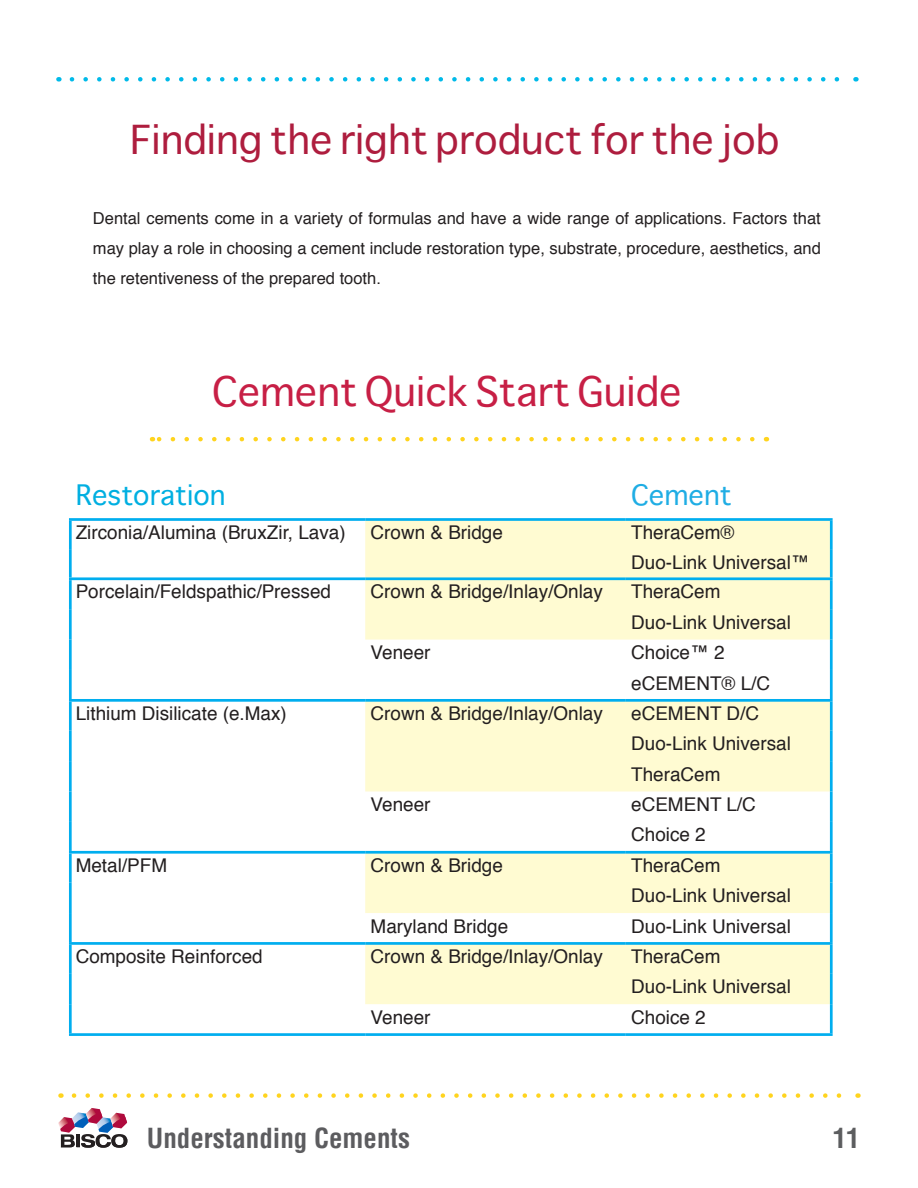
<style>
.page{position:relative;width:918px;height:1188px;background:#fff}
.page>*{position:absolute;margin:0;border:0;box-sizing:border-box;transform-origin:0 0}
.t1{font:39px "Sathu";color:#ae1d3e}
.t2{font:39px "Sathu";color:#c71f45}
.t3{font:700 condensed 27px "Helvetica";color:#5c5c5f}
.t4{font:27px "Sathu";color:#00afe1}
.t5{font:27px "Sathu";color:#1fade4}
.t6{font:700 condensed 27px "Helvetica";color:#5c5d5f}
.t7{font:18.9px "Helvetica";color:#231f20}
.t8{font:16.5px/30px "Helvetica";color:#231f20;text-align:justify}
</style>
<div class="page">
<svg style="left:74px;top:1093px;width:768px;height:5px"></svg>
<svg style="left:58px;top:1108px;width:69px;height:40px"></svg>
<svg style="left:72px;top:77px;width:768px;height:5px"></svg>
<svg style="left:365px;top:521px;width:465px;height:483px;fill:#fffbd2"></svg>
<hr style="left:69px;top:580px;width:3px;height:29px;background:#00aeef">
<hr style="left:69px;top:609px;width:3px;height:31px;background:#00aeef">
<hr style="left:69px;top:640px;width:3px;height:30px;background:#00aeef">
<hr style="left:69px;top:670px;width:3px;height:29px;background:#00aeef">
<hr style="left:365px;top:699px;width:261px;height:3px;background:#00aeef">
<hr style="left:830px;top:580px;width:3px;height:29px;background:#00aeef">
<hr style="left:830px;top:609px;width:3px;height:31px;background:#00aeef">
<hr style="left:830px;top:640px;width:3px;height:30px;background:#00aeef">
<hr style="left:830px;top:670px;width:3px;height:29px;background:#00aeef">
<hr style="left:69px;top:699px;width:296px;height:3px;background:#00aeef">
<hr style="left:69px;top:702px;width:3px;height:29px;background:#00aeef">
<hr style="left:69px;top:731px;width:3px;height:30px;background:#00aeef">
<hr style="left:69px;top:761px;width:3px;height:31px;background:#00aeef">
<hr style="left:69px;top:792px;width:3px;height:30px;background:#00aeef">
<hr style="left:69px;top:822px;width:3px;height:29px;background:#00aeef">
<hr style="left:626px;top:699px;width:207px;height:3px;background:#00aeef">
<hr style="left:830px;top:702px;width:3px;height:29px;background:#00aeef">
<hr style="left:830px;top:731px;width:3px;height:30px;background:#00aeef">
<hr style="left:830px;top:761px;width:3px;height:31px;background:#00aeef">
<hr style="left:365px;top:851px;width:261px;height:3px;background:#00aeef">
<hr style="left:830px;top:792px;width:3px;height:30px;background:#00aeef">
<hr style="left:830px;top:822px;width:3px;height:29px;background:#00aeef">
<hr style="left:69px;top:851px;width:296px;height:3px;background:#00aeef">
<hr style="left:69px;top:854px;width:3px;height:29px;background:#00aeef">
<hr style="left:69px;top:883px;width:3px;height:30px;background:#00aeef">
<hr style="left:69px;top:913px;width:3px;height:29px;background:#00aeef">
<hr style="left:365px;top:942px;width:261px;height:3px;background:#00aeef">
<hr style="left:626px;top:851px;width:207px;height:3px;background:#00aeef">
<hr style="left:830px;top:854px;width:3px;height:29px;background:#00aeef">
<hr style="left:830px;top:883px;width:3px;height:30px;background:#00aeef">
<hr style="left:830px;top:913px;width:3px;height:29px;background:#00aeef">
<hr style="left:69px;top:942px;width:296px;height:3px;background:#00aeef">
<hr style="left:69px;top:945px;width:3px;height:29px;background:#00aeef">
<hr style="left:69px;top:974px;width:3px;height:30px;background:#00aeef">
<hr style="left:69px;top:1004px;width:3px;height:29px;background:#00aeef">
<hr style="left:69px;top:1033px;width:296px;height:3px;background:#00aeef">
<hr style="left:626px;top:942px;width:207px;height:3px;background:#00aeef">
<hr style="left:830px;top:945px;width:3px;height:29px;background:#00aeef">
<hr style="left:830px;top:974px;width:3px;height:30px;background:#00aeef">
<hr style="left:365px;top:1033px;width:261px;height:3px;background:#00aeef">
<hr style="left:830px;top:1004px;width:3px;height:29px;background:#00aeef">
<hr style="left:626px;top:1033px;width:207px;height:3px;background:#00aeef">
<hr style="left:69px;top:521px;width:3px;height:29px;background:#00aeef">
<hr style="left:830px;top:521px;width:3px;height:29px;background:#00aeef">
<hr style="left:69px;top:550px;width:3px;height:27px;background:#00aeef">
<hr style="left:830px;top:550px;width:3px;height:27px;background:#00aeef">
<hr style="left:69px;top:577px;width:296px;height:3px;background:#00aeef">
<hr style="left:365px;top:577px;width:261px;height:3px;background:#00aeef">
<hr style="left:626px;top:577px;width:207px;height:3px;background:#00aeef">
<hr style="left:69px;top:518px;width:296px;height:3px;background:#00aeef">
<hr style="left:365px;top:518px;width:261px;height:3px;background:#00aeef">
<hr style="left:626px;top:518px;width:207px;height:3px;background:#00aeef">
<svg style="left:159px;top:437px;width:593px;height:4px"></svg>
<p class="t1" style="left:130px;top:108px;width:651px">Finding the right product for the job</p>
<p class="t8" style="left:93px;top:203px;width:729px">Dental cements come in a variety of formulas and have a wide range of applications. Factors that may play a role in choosing a cement include restoration type, substrate, procedure, aesthetics, and the retentiveness of the prepared tooth.</p>
<p class="t2" style="left:212px;top:359px;width:471px">Cement Quick Start Guide</p>
<p class="t4" style="left:76px;top:473px;width:151px">Restoration</p>
<p class="t5" style="left:631px;top:473px;width:102px">Cement</p>
<p class="t7" style="left:76px;top:518px;width:272px">Zirconia/Alumina (BruxZir, Lava)</p>
<p class="t7" style="left:371px;top:518px;width:134px">Crown &amp; Bridge</p>
<p class="t7" style="left:631px;top:518px;width:105px">TheraCem®</p>
<p class="t7" style="left:631px;top:548px;width:180px">Duo-Link Universal™</p>
<p class="t7" style="left:76px;top:577px;width:257px">Porcelain/Feldspathic/Pressed</p>
<p class="t7" style="left:371px;top:577px;width:234px">Crown &amp; Bridge/Inlay/Onlay</p>
<p class="t7" style="left:631px;top:577px;width:91px">TheraCem</p>
<p class="t7" style="left:631px;top:608px;width:161px">Duo-Link Universal</p>
<p class="t7" style="left:371px;top:638px;width:61px">Veneer</p>
<p class="t7" style="left:631px;top:638px;width:95px">Choice™ 2</p>
<p class="t7" style="left:631px;top:668px;width:140px">eCEMENT® L/C</p>
<p class="t7" style="left:76px;top:699px;width:213px">Lithium Disilicate (e.Max)</p>
<p class="t7" style="left:371px;top:699px;width:234px">Crown &amp; Bridge/Inlay/Onlay</p>
<p class="t7" style="left:631px;top:699px;width:129px">eCEMENT D/C</p>
<p class="t7" style="left:631px;top:729px;width:161px">Duo-Link Universal</p>
<p class="t7" style="left:631px;top:759px;width:91px">TheraCem</p>
<p class="t7" style="left:371px;top:790px;width:61px">Veneer</p>
<p class="t7" style="left:631px;top:790px;width:126px">eCEMENT L/C</p>
<p class="t7" style="left:631px;top:820px;width:76px">Choice 2</p>
<p class="t7" style="left:76px;top:851px;width:93px">Metal/PFM</p>
<p class="t7" style="left:371px;top:851px;width:134px">Crown &amp; Bridge</p>
<p class="t7" style="left:631px;top:851px;width:91px">TheraCem</p>
<p class="t7" style="left:631px;top:881px;width:161px">Duo-Link Universal</p>
<p class="t7" style="left:371px;top:911px;width:139px">Maryland Bridge</p>
<p class="t7" style="left:631px;top:911px;width:161px">Duo-Link Universal</p>
<p class="t7" style="left:76px;top:942px;width:189px">Composite Reinforced</p>
<p class="t7" style="left:371px;top:942px;width:234px">Crown &amp; Bridge/Inlay/Onlay</p>
<p class="t7" style="left:631px;top:942px;width:91px">TheraCem</p>
<p class="t7" style="left:631px;top:972px;width:161px">Duo-Link Universal</p>
<p class="t7" style="left:371px;top:1003px;width:61px">Veneer</p>
<p class="t7" style="left:631px;top:1003px;width:76px">Choice 2</p>
<h2 class="t3" style="left:147px;top:1121px;width:265px">Understanding Cements</h2>
<h2 class="t6" style="left:833px;top:1121px;width:28px">11</h2>
</div>
